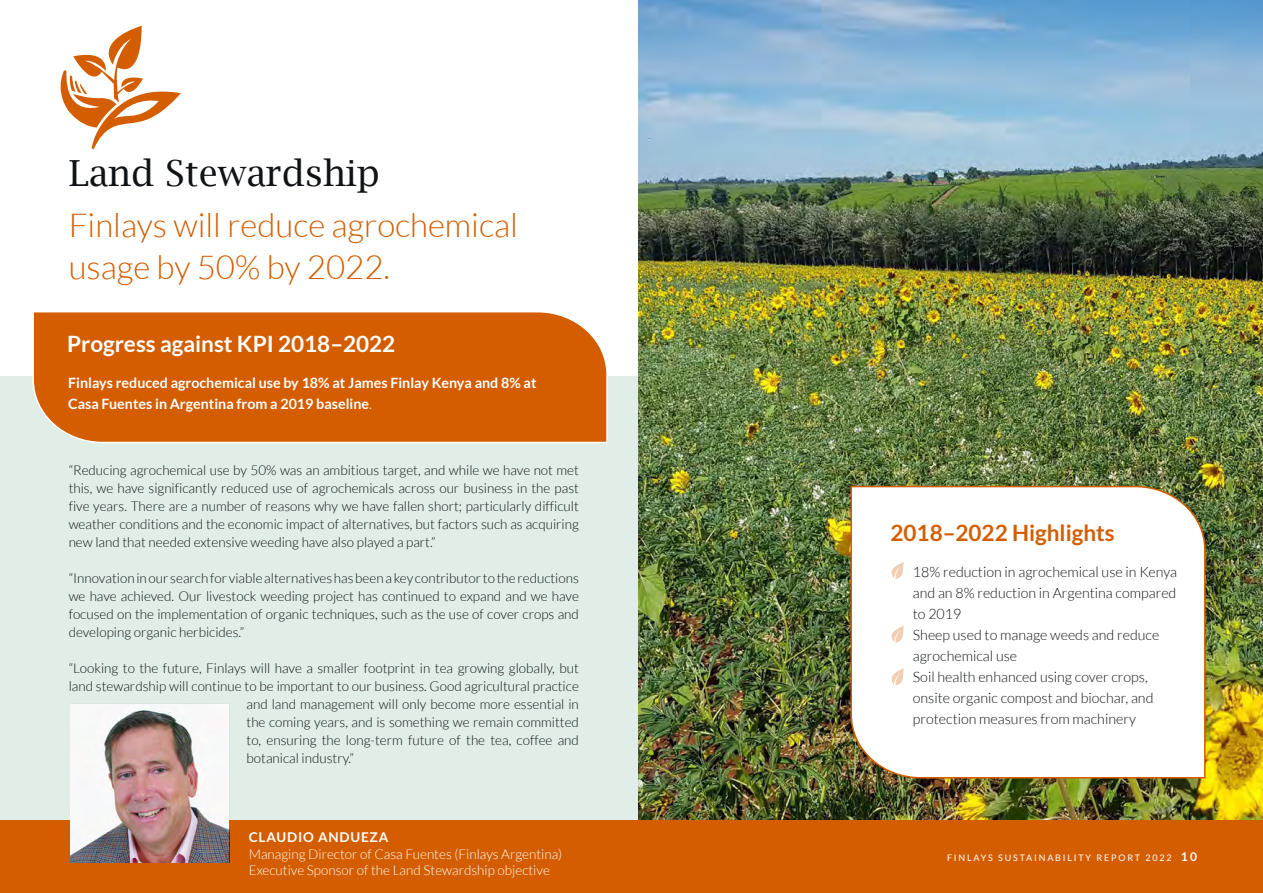
<style>
.page{position:relative;width:1263px;height:893px;background:#fff}
.page>*{position:absolute;margin:0;border:0;box-sizing:border-box;transform-origin:0 0}
.Area_Header{font:36px "Lucida Bright";color:#101316}
.Area_Intro{font:300 33px/42px "Lato";color:#d45d00}
.Key_Achievements{font:700 22.5px "Lato";color:#fff}
.Key_Achievements-2{font:700 22.5px "Lato";color:#d45d00}
.Case_study_body_copy{font:300 14.25px/21px "Lato";color:#101316}
.Case_study_body_copy-2{font:700 14.25px/21px "Lato";color:#fff}
.Body_Copy{font:300 13.5px/18px "Lato";color:#101316;text-align:justify}
.Body_Copy-2{font:300 13.5px/16.5px "Lato";color:#fff}
.Body_Copy-3{font:9px "Lato";letter-spacing:.2em;color:#fff}
.s1{font-weight:300}
.s2{font-weight:700}
.s3{font-weight:700;font-size:12px}
</style>
<div class="page">
<div style="left:0;top:376px;width:656px;height:445px;background:#e1ede7"></div>
<img style="left:639px;top:0;width:624px;height:821px">
<div style="left:32px;top:312px;width:576px;height:131px;background:#d45d00"></div>
<div style="left:0;top:821px;width:1263px;height:72px;background:#d45d00"></div>
<svg style="left:60px;top:26px;width:121px;height:123px"></svg>
<img style="left:70px;top:704px;width:159px;height:159px">
<svg style="left:850px;top:485px;width:356px;height:294px"></svg>
<svg style="left:888px;top:562px;width:19px;height:17px"></svg>
<svg style="left:888px;top:668px;width:19px;height:17px"></svg>
<svg style="left:888px;top:626px;width:19px;height:17px"></svg>
<p class="Area_Header" style="left:69px;top:153px;width:313px">Land Stewardship</p>
<p class="Area_Intro" style="left:69px;top:204px;width:451px">Finlays will reduce agrochemical usage by 50% by 2022.</p>
<p class="Key_Achievements" style="left:67px;top:331px;width:330px">Progress against KPI 2018–2022</p>
<p class="Case_study_body_copy-2" style="left:68px;top:372px;width:470px">Finlays reduced agrochemical use by 18% at James Finlay Kenya and 8% at<br>Casa Fuentes in Argentina from a 2019 baseline<span class="s1">.</span></p>
<p class="Body_Copy" style="left:69px;top:461px;width:512px">“Reducing agrochemical use by 50% was an ambitious target, and while we have not met this, we have significantly reduced use of agrochemicals across our business in the past five years. There are a number of reasons why we have fallen short; particularly difficult weather conditions and the economic impact of alternatives, but factors such as acquiring new land that needed extensive weeding have also played a part.”</p>
<p class="Body_Copy" style="left:69px;top:569px;width:512px">“Innovation in our search for viable alternatives has been a key contributor to the reductions we have achieved. Our livestock weeding project has continued to expand and we have focused on the implementation of organic techniques, such as the use of cover crops and developing organic herbicides.”</p>
<p class="Body_Copy" style="left:69px;top:659px;width:512px">“Looking to the future, Finlays will have a smaller footprint in tea growing globally, but</p>
<p class="Body_Copy" style="left:69px;top:677px;width:512px">land stewardship will continue to be important to our business. Good agricultural practice</p>
<p class="Body_Copy" style="left:247px;top:695px;width:334px">and land management will only become more essential in</p>
<p class="Body_Copy" style="left:247px;top:713px;width:334px">the coming years, and is something we remain committed</p>
<p class="Body_Copy" style="left:247px;top:731px;width:334px">to, ensuring the long-term future of the tea, coffee and</p>
<p class="Body_Copy" style="left:247px;top:749px;width:109px">botanical industry.”</p>
<p class="Body_Copy-2" style="left:249px;top:829px;width:315px"><span class="s2">CLAUDIO ANDUEZA<br></span>Managing Director of Casa Fuentes (Finlays Argentina)</p>
<p class="Body_Copy-2" style="left:249px;top:862px;width:303px">Executive Sponsor of the Land Stewardship objective</p>
<p class="Key_Achievements-2" style="left:890px;top:520px;width:226px">2018–2022 Highlights</p>
<p class="Case_study_body_copy" style="left:913px;top:562px;width:266px;text-align:justify">18% reduction in agrochemical use in Kenya and an 8% reduction in Argentina compared to 2019</p>
<p class="Case_study_body_copy" style="left:913px;top:625px;width:248px">Sheep used to manage weeds and reduce agrochemical use</p>
<p class="Case_study_body_copy" style="left:913px;top:667px;width:242px">Soil health enhanced using cover crops, onsite organic compost and biochar, and protection measures from machinery</p>
<p class="Body_Copy-3" style="left:947px;top:853px;width:251px">FINLAYS SUSTAINABILITY REPORT 2022 <span class="s3">10</span></p>
</div>
